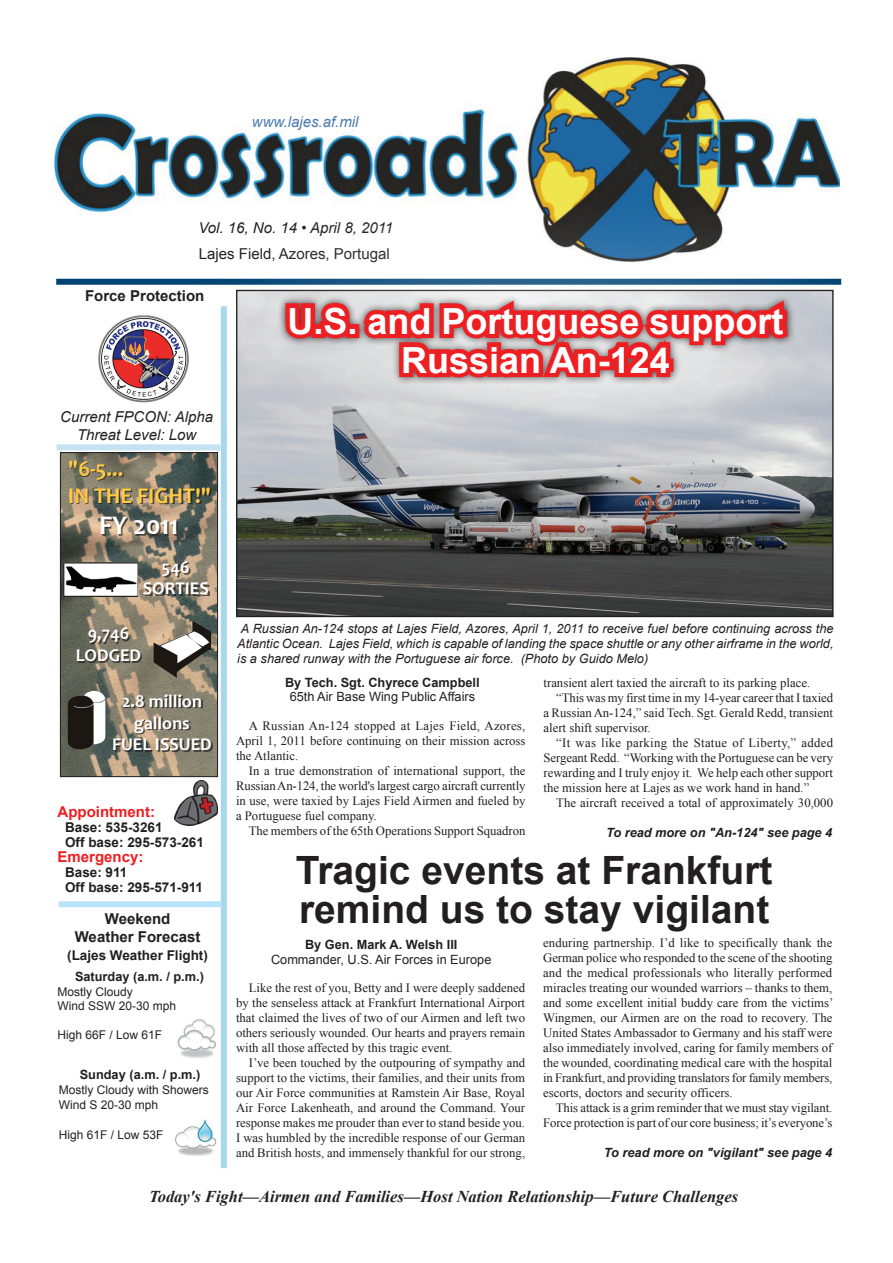
<style>
.page{position:relative;width:893px;height:1263px;background:#fff}
.page>*{position:absolute;margin:0;border:0;box-sizing:border-box;transform-origin:0 0}
.t1{font:700 39px/39px "Arial";color:#231f20}
.t2{font:700 36px/39px "Arial";color:#fff;text-align:center}
.t3{font:700 27px "Candara";color:#fff}
.t4{font:700 22.5px/27px "Candara";color:#feca42}
.t5{font:700 18px/21.6px "Candara";color:#fff;text-align:center}
.t6{font:italic 700 16.5px "Times New Roman";color:#231f20}
.t7{font:italic 15px/18px "Arial";color:#231f20;text-align:center}
.t8{font:700 15px/18px "Arial";color:#231f20;text-align:center}
.t9{font:15px "Arial";color:#231f20}
.t10{font:700 15px "Arial";color:#ee1f23}
.t11{font:italic 15px "Arial";color:#4c7daf}
.t12{font:700 13.5px/15px "Arial";color:#231f20}
.t13{font:12.75px/15px "Times New Roman";color:#231f20;text-align:justify}
.t14{font:italic 12.75px/15px "Arial";color:#231f20;text-align:justify}
.t15{font:700 12.75px "Arial";color:#231f20}
.t16{font:12.75px "Arial";color:#231f20}
.t17{font:italic 700 12.75px "Arial";color:#231f20}
.t18{font:12.75px "Times New Roman";letter-spacing:.02em;color:#231f20}
.t19{font:12px/15px "Arial";color:#231f20}
</style>
<div class="page">
<img style="left:54px;top:57px;width:784px;height:156px">
<div style="left:56px;top:279px;width:785px;height:6px;background:#004375"></div>
<div style="left:57px;top:444px;width:163px;height:6px;background:#c4e3f2"></div>
<img style="left:98px;top:316px;width:60px;height:87px">
<div style="left:221px;top:306px;width:6px;height:862px;background:#a8d7ec"></div>
<img style="left:62px;top:454px;width:154px;height:321px">
<div style="left:60px;top:452px;width:158px;height:325px;border:1px solid #231f20"></div>
<div style="left:71px;top:462px;width:141px;height:42px;background:#231f20;opacity:.75"></div>
<div style="left:102px;top:518px;width:76px;height:18px;background:#231f20;opacity:.75"></div>
<img style="left:154px;top:620px;width:57px;height:58px">
<img style="left:63px;top:563px;width:75px;height:33px">
<img style="left:68px;top:691px;width:37px;height:58px">
<div style="left:145px;top:562px;width:65px;height:34px;background:#231f20;opacity:.75"></div>
<div style="left:79px;top:629px;width:63px;height:34px;background:#231f20;opacity:.75"></div>
<div style="left:115px;top:696px;width:98px;height:56px;background:#231f20;opacity:.75"></div>
<img style="left:175px;top:781px;width:42px;height:45px">
<div style="left:59px;top:901px;width:162px;height:6px;background:#b6e4f9"></div>
<img style="left:238px;top:482px;width:594px;height:133px">
<img style="left:177px;top:1019px;width:39px;height:39px">
<img style="left:175px;top:1119px;width:42px;height:37px">
<div style="left:158px;top:173px;width:724px;height:309px;background:#fff;opacity:.75"></div>
<svg style="left:281px;top:293px;width:512px;height:92px;background:#db7c7f"></svg>
<p class="t11" style="left:252px;top:112px;width:108px">www.lajes.af.mil</p>
<p class="t7" style="left:198px;top:219px;width:196px">Vol. 16, No. 14 • April 8, 2011</p>
<p class="t9" style="left:199px;top:244px;width:192px">Lajes Field, Azores, Portugal</p>
<p class="t8" style="left:85px;top:287px;width:121px">Force Protection</p>
<p class="t7" style="left:60px;top:408px;width:154px">Current FPCON: Alpha<br>Threat Level: Low</p>
<h3 class="t4" style="left:68px;top:455px;width:144px">"6-5...<br>IN THE FIGHT!"</h3>
<h3 class="t3" style="left:99px;top:509px;width:81px">FY 2011</h3>
<h3 class="t5" style="left:143px;top:556px;width:68px">546<br>SORTIES</h3>
<h3 class="t5" style="left:76px;top:623px;width:67px">9,746<br>LODGED</h3>
<h3 class="t5" style="left:112px;top:690px;width:101px">2.8 million gallons<br>FUEL ISSUED</h3>
<p class="t10" style="left:58px;top:802px;width:99px">Appointment:</p>
<p class="t12" style="left:65px;top:821px;width:140px">Base: 535-3261<br>Off base: 295-573-261</p>
<p class="t10" style="left:58px;top:847px;width:87px">Emergency:</p>
<p class="t12" style="left:65px;top:866px;width:140px">Base: 911<br>Off base: 295-571-911</p>
<p class="t8" style="left:75px;top:910px;width:127px">Weekend<br>Weather Forecast</p>
<p class="t12" style="left:67px;top:948px;width:142px">(Lajes Weather Flight)</p>
<p class="t15" style="left:75px;top:968px;width:130px">Saturday (a.m. / p.m.)</p>
<p class="t19" style="left:58px;top:985px;width:120px;line-height:14.4px">Mostly Cloudy<br>Wind SSW 20-30 mph</p>
<p class="t19" style="left:58px;top:1027px;width:106px">High 66F / Low 61F</p>
<p class="t15" style="left:80px;top:1066px;width:122px">Sunday (a.m. / p.m.)</p>
<p class="t19" style="left:59px;top:1082px;width:152px">Mostly Cloudy with Showers<br>Wind S 20-30 mph</p>
<p class="t19" style="left:59px;top:1127px;width:106px">High 61F / Low 53F</p>
<h2 class="t2" style="left:287px;top:303px;width:498px">U.S. and Portuguese support<br>Russian An-124</h2>
<p class="t14" style="left:237px;top:621px;width:598px">A Russian An-124 stops at Lajes Field, Azores, April 1, 2011 to receive fuel before continuing across the Atlantic Ocean. Lajes Field, which is capable of landing the space shuttle or any other airframe in the world, is a shared runway with the Portuguese air force. (Photo by Guido Melo)</p>
<p class="t15" style="left:285px;top:674px;width:196px">By Tech. Sgt. Chyrece Campbell</p>
<p class="t16" style="left:290px;top:689px;width:187px">65th Air Base Wing Public Affairs</p>
<p class="t13" style="left:236px;top:718px;width:291px;text-indent:13px">A Russian An-124 stopped at Lajes Field, Azores, April 1, 2011 before continuing on their mission across the Atlantic.</p>
<p class="t13" style="left:236px;top:763px;width:291px;text-indent:13px">In a true demonstration of international support, the Russian An-124, the world's largest cargo aircraft currently in use, were taxied by Lajes Field Airmen and fueled by a Portuguese fuel company.</p>
<p class="t13" style="left:249px;top:823px;width:278px">The members of the 65th Operations Support Squadron</p>
<p class="t13" style="left:543px;top:675px;width:268px">transient alert taxied the aircraft to its parking place.</p>
<p class="t13" style="left:556px;top:690px;width:278px">“This was my first time in my 14-year career that I taxied</p>
<p class="t13" style="left:543px;top:705px;width:291px">a Russian An-124,” said Tech. Sgt. Gerald Redd, transient</p>
<p class="t13" style="left:543px;top:720px;width:109px">alert shift supervisor.</p>
<p class="t18" style="left:556px;top:734px;width:278px">“It was like parking the Statue of Liberty,” added</p>
<p class="t13" style="left:543px;top:750px;width:291px">Sergeant Redd. “Working with the Portuguese can be very</p>
<p class="t13" style="left:543px;top:765px;width:291px">rewarding and I truly enjoy it. We help each other support</p>
<p class="t13" style="left:543px;top:780px;width:267px">the mission here at Lajes as we work hand in hand.”</p>
<p class="t13" style="left:556px;top:795px;width:278px">The aircraft received a total of approximately 30,000</p>
<p class="t17" style="left:606px;top:824px;width:228px">To read more on "An-124" see page 4</p>
<h1 class="t1" style="left:296px;top:852px;width:478px">Tragic events at Frankfurt remind us to stay vigilant</h1>
<p class="t15" style="left:305px;top:936px;width:154px">By Gen. Mark A. Welsh III</p>
<p class="t16" style="left:271px;top:951px;width:222px">Commander, U.S. Air Forces in Europe</p>
<p class="t13" style="left:236px;top:980px;width:291px;text-indent:13px">Like the rest of you, Betty and I were deeply saddened by the senseless attack at Frankfurt International Airport that claimed the lives of two of our Airmen and left two others seriously wounded. Our hearts and prayers remain with all those affected by this tragic event.</p>
<p class="t13" style="left:236px;top:1055px;width:291px;text-indent:13px">I’ve been touched by the outpouring of sympathy and support to the victims, their families, and their units from our Air Force communities at Ramstein Air Base, Royal Air Force Lakenheath, and around the Command. Your response makes me prouder than ever to stand beside you.<br>I was humbled by the incredible response of our German and British hosts, and immensely thankful for our strong,</p>
<p class="t13" style="left:543px;top:935px;width:292px">enduring partnership. I’d like to specifically thank the German police who responded to the scene of the shooting and the medical professionals who literally performed miracles treating our wounded warriors – thanks to them, and some excellent initial buddy care from the victims’ Wingmen, our Airmen are on the road to recovery. The United States Ambassador to Germany and his staff were also immediately involved, caring for family members of the wounded, coordinating medical care with the hospital in Frankfurt, and providing translators for family members, escorts, doctors and security officers.</p>
<p class="t13" style="left:543px;top:1100px;width:291px;text-align:right">This attack is a grim reminder that we must stay vigilant.<br>Force protection is part of our core business; it’s everyone’s</p>
<p class="t17" style="left:604px;top:1144px;width:230px">To read more on "vigilant" see page 4</p>
<p class="t6" style="left:149px;top:1185px;width:590px">Today's Fight—Airmen and Families—Host Nation Relationship—Future Challenges</p>
</div>
